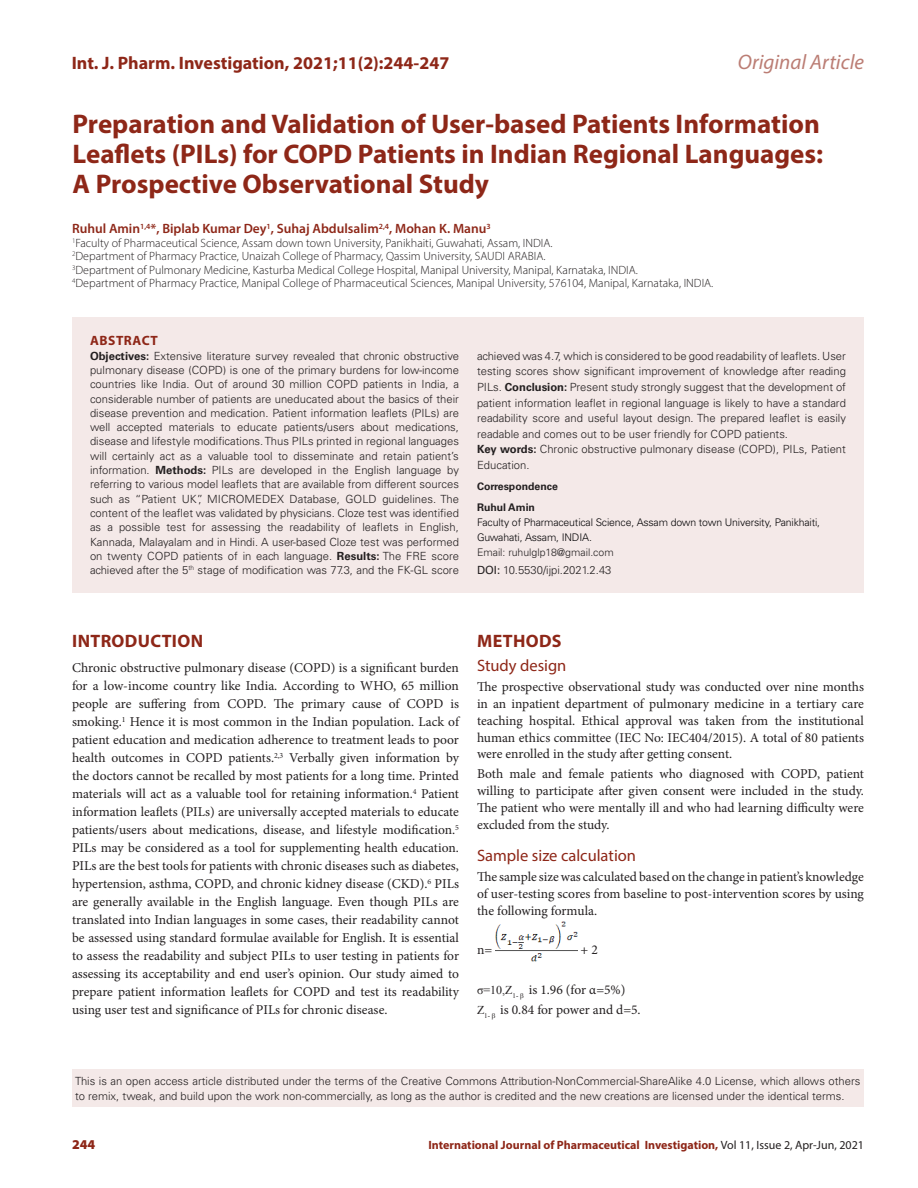
<style>
.page{position:relative;width:918px;height:1188px;background:#fff}
.page>*{position:absolute;margin:0;border:0;box-sizing:border-box;transform-origin:0 0}
.CT{font:700 27px/30px "Myriad Pro";color:#8e2718}
.t1{font:italic 21px "Myriad Pro";color:#bb7d74}
._1_HD{font:700 18px "Myriad Pro";color:#8e2718}
._1_HD-2{font:700 18px "Myriad Pro";letter-spacing:.02em;color:#8e2718}
._2_HD{font:16.5px "Myriad Pro";color:#8e2718}
.TXT{font:13.5px/18px "Minion Pro";color:#231f20;text-align:justify}
.CA{font:600 13.5px "Myriad Pro";color:#8e2718}
.ABS_HD{font:700 13.5px "Myriad Pro";letter-spacing:.04em;color:#8e2718}
.RRH{font:900 13.5px "Myriad Pro";color:#8e2718}
.CA_Aff{font:300 12px "Myriad Pro";color:#231f20}
.RRH-2{font:700 12px "Myriad Pro";color:#8e2718}
.ABS_TXT{font:300 11.25px/14.2px "Univers LT Std";color:#231f20;text-align:justify}
.ABS_ADD{font:300 11.25px "Univers LT Std";color:#231f20}
.ABS_ADD-2{font:300 10.5px/14.9px "Univers LT Std";letter-spacing:-.015em;color:#050406}
.ABS_ADD-3{font:300 10.5px "Univers LT Std";color:#231f20}
.ABS_ADD-4{font:700 10.5px "Univers LT Std";color:#231f20}
.s1{font-weight:700}
.s2{font-weight:400}
.s3{font-family:"Times New Roman";font-size:12px;color:#242021}
.s4{font-weight:400;color:#231f20}
</style>
<div class="page">
<div style="left:72px;top:317px;width:792px;height:275px;background:#f4e9e8"></div>
<div style="left:72px;top:1070px;width:791px;height:37px;background:#f4e9e8"></div>
<img style="left:495px;top:922px;width:83px;height:40px">
<h2 class="t1" style="left:738px;top:49px;width:128px">Original Article</h2>
<p class="CT" style="left:73px;top:108px;width:752px">Preparation and Validation of User-based Patients Information<br>Leaflets (PILs) for COPD Patients in Indian Regional Languages:<br>A Prospective Observational Study</p>
<p class="CA" style="left:72px;top:220px;width:420px">Ruhul Amin<sup>1,4</sup>*, Biplab Kumar Dey<sup>1</sup>, Suhaj Abdulsalim<sup>2,4</sup>, Mohan K. Manu<sup>3</sup></p>
<p class="CA_Aff" style="left:72px;top:236px;width:482px"><sup>1</sup>Faculty of Pharmaceutical Science, Assam down town University, Panikhaiti, Guwahati, Assam, INDIA.</p>
<p class="CA_Aff" style="left:72px;top:249px;width:475px"><sup>2</sup>Department of Pharmacy Practice, Unaizah College of Pharmacy, Qassim University, SAUDI ARABIA.</p>
<p class="CA_Aff" style="left:72px;top:263px;width:567px"><sup>3</sup>Department of Pulmonary Medicine, Kasturba Medical College Hospital, Manipal University, Manipal, Karnataka, INDIA.</p>
<p class="CA_Aff" style="left:72px;top:276px;width:643px"><sup>4</sup>Department of Pharmacy Practice, Manipal College of Pharmaceutical Sciences, Manipal University, 576104, Manipal, Karnataka, INDIA.</p>
<h3 class="_1_HD" style="left:72px;top:52px;width:379px">Int. J. Pharm. Investigation, 2021;11(2):244-247</h3>
<p class="ABS_HD" style="left:90px;top:332px;width:69px">ABSTRACT</p>
<p class="ABS_TXT" style="left:90px;top:349px;width:371px"><span class="s1">Objectives:</span> Extensive literature survey revealed that chronic obstructive pulmonary disease (COPD) is one of the primary burdens for low-income countries like India. Out of around 30 million COPD patients in India, a considerable number of patients are uneducated about the basics of their disease prevention and medication. Patient information leaflets (PILs) are well accepted materials to educate patients/users about medications, disease and lifestyle modifications. Thus PILs printed in regional languages will certainly act as a valuable tool to disseminate and retain patient’s information. <span class="s1">Methods:</span> PILs are developed in the English language by referring to various model leaflets that are available from different sources such as “Patient UK”, MICROMEDEX Database, GOLD guidelines. The content of the leaflet was validated by physicians. Cloze test was identified as a possible test for assessing the readability of leaflets in English, Kannada, Malayalam and in Hindi. A user-based Cloze test was performed on twenty COPD patients of in each language. <span class="s1">Results:</span> The FRE score achieved after the 5<sup>th</sup> stage of modification was 77.3, and the FK-GL score</p>
<p class="ABS_TXT" style="left:477px;top:348px;width:371px;line-height:15.6px">achieved was 4.7, which is considered to be good readability of leaflets. User testing scores show significant improvement of knowledge after reading PILs. <span class="s1">Conclusion:</span> Present study strongly suggest that the development of patient information leaflet in regional language is likely to have a standard readability score and useful layout design. The prepared leaflet is easily readable and comes out to be user friendly for COPD patients.</p>
<p class="ABS_TXT" style="left:477px;top:442px;width:370px;line-height:15.6px"><span class="s1">Key words:</span> Chronic obstructive pulmonary disease (COPD), PILs, Patient<br>Education.</p>
<p class="ABS_ADD-4" style="left:477px;top:480px;width:82px">Correspondence</p>
<p class="ABS_ADD-4" style="left:477px;top:501px;width:60px">Ruhul Amin</p>
<p class="ABS_ADD-2" style="left:477px;top:515px;width:345px">Faculty of Pharmaceutical Science, Assam down town University, Panikhaiti,<br>Guwahati, Assam, INDIA.</p>
<p class="ABS_ADD-3" style="left:477px;top:546px;width:138px">Email: ruhulglp18@gmail.com</p>
<p class="ABS_ADD" style="left:477px;top:563px;width:136px"><span class="s2">DOI:</span> 10.5530/ijpi.2021.2.43</p>
<p class="_1_HD-2" style="left:72px;top:629px;width:132px">INTRODUCTION</p>
<p class="TXT" style="left:72px;top:659px;width:389px">Chronic obstructive pulmonary disease (COPD) is a significant burden for a low-income country like India. According to WHO, 65 million people are suffering from COPD. The primary cause of COPD is smoking.<sup>1</sup> Hence it is most common in the Indian population. Lack of patient education and medication adherence to treatment leads to poor health outcomes in COPD patients.<sup>2,3</sup> Verbally given information by the doctors cannot be recalled by most patients for a long time. Printed materials will act as a valuable tool for retaining information.<sup>4</sup> Patient information leaflets (PILs) are universally accepted materials to educate patients/users about medications, disease, and lifestyle modification.<sup>5<br></sup>PILs may be considered as a tool for supplementing health education.<br>PILs are the best tools for patients with chronic diseases such as diabetes, hypertension, asthma, COPD, and chronic kidney disease (CKD).<sup>6</sup> PILs are generally available in the English language. Even though PILs are translated into Indian languages in some cases, their readability cannot be assessed using standard formulae available for English. It is essential to assess the readability and subject PILs to user testing in patients for assessing its acceptability and end user’s opinion. Our study aimed to prepare patient information leaflets for COPD and test its readability using user test and significance of PILs for chronic disease.</p>
<p class="_1_HD-2" style="left:477px;top:629px;width:86px">METHODS</p>
<p class="_2_HD" style="left:477px;top:655px;width:91px">Study design</p>
<p class="TXT" style="left:477px;top:678px;width:389px;line-height:17px">The prospective observational study was conducted over nine months in an inpatient department of pulmonary medicine in a tertiary care teaching hospital. Ethical approval was taken from the institutional human ethics committee (IEC No: IEC404/2015). A total of 80 patients were enrolled in the study after getting consent.</p>
<p class="TXT" style="left:477px;top:766px;width:389px;line-height:17px">Both male and female patients who diagnosed with COPD, patient willing to participate after given consent were included in the study.<br>The patient who were mentally ill and who had learning difficulty were excluded from the study.</p>
<p class="_2_HD" style="left:477px;top:845px;width:161px">Sample size calculation</p>
<p class="TXT" style="left:477px;top:868px;width:388px;line-height:17px">The sample size was calculated based on the change in patient’s knowledge of user-testing scores from baseline to post-intervention scores by using the following formula.</p>
<p class="TXT" style="left:477px;top:941px;width:17px">n=</p>
<p class="TXT" style="left:581px;top:941px;width:19px">+ 2</p>
<p class="TXT" style="left:477px;top:981px;width:150px"><span class="s3">σ=10,Z</span><sub>1-</sub> is 1.96 (for α=5%)</p>
<p class="TXT" style="left:477px;top:1001px;width:165px"><span class="s3">Z</span><sub>1-</sub> is 0.84 for power and d=5.</p>
<p class="ABS_TXT" style="left:75px;top:1074px;width:787px">This is an open access article distributed under the terms of the Creative Commons Attribution-NonCommercial-ShareAlike 4.0 License, which allows others to remix, tweak, and build upon the work non-commercially, as long as the author is credited and the new creations are licensed under the identical terms.</p>
<p class="RRH" style="left:72px;top:1136px;width:25px">244</p>
<p class="RRH-2" style="left:428px;top:1137px;width:437px">International Journal of Pharmaceutical Investigation, <span class="s4">Vol 11, Issue 2, Apr-Jun, 2021</span></p>
</div>
